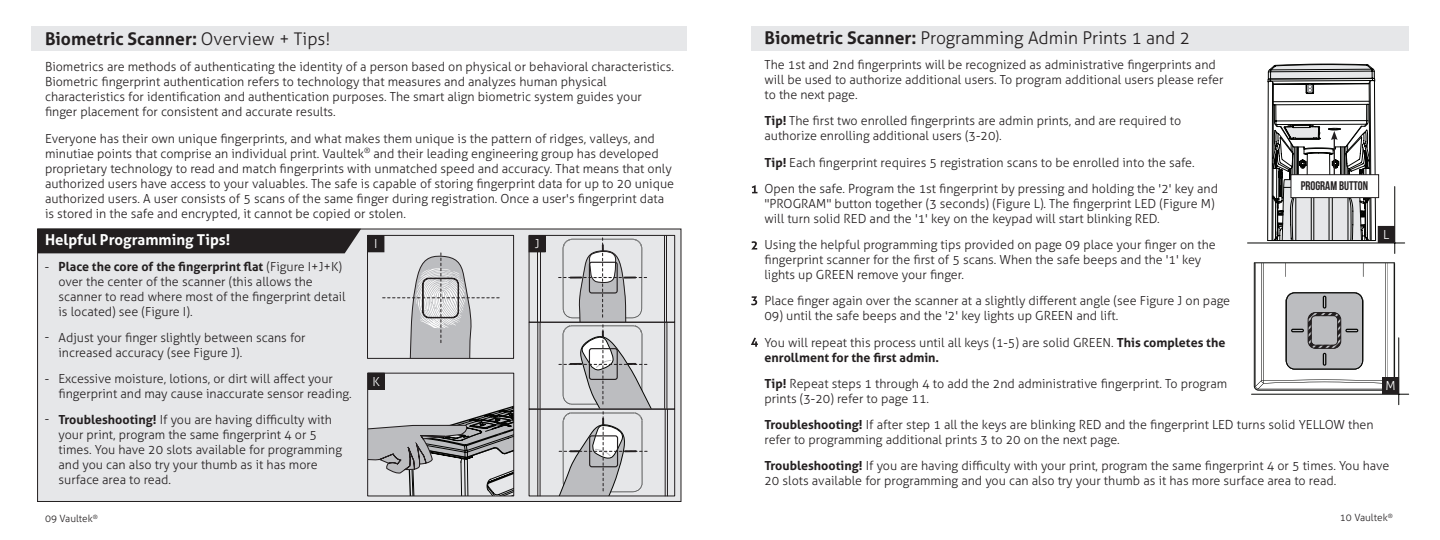
<style>
.page{position:relative;width:1440px;height:540px;background:#fff}
.page>*{position:absolute;margin:0;border:0;box-sizing:border-box;transform-origin:0 0}
.t1{font:300 17.5px "Aller";color:#231f20}
.t2{font:700 17.5px "Aller";color:#231f20}
.t3{font:700 15px "Aller";color:#fff}
.t4{font:300 12.5px/15px "Aller";color:#231f20}
.t5{font:12.5px "Bebas Neue";color:#231f20}
.t6{font:300 12.5px "Aller";color:#fff}
.t7{font:300 10px "Aller";color:#231f20}
.s1{font-weight:300}
.s2{font-weight:700}
</style>
<div class="page">
<div style="left:38px;top:229px;width:643px;height:272px;background:#e6e7e9"></div>
<svg style="left:369px;top:406px;width:143px;height:88px"></svg>
<div style="left:31px;top:26px;width:656px;height:25px;background:#e6e7e9"></div>
<div style="left:38px;top:229px;width:323px;height:24px;background:#231f20"></div>
<div style="left:367px;top:373px;width:147px;height:123px;border:1px solid #231f20"></div>
<div style="left:368px;top:236px;width:16px;height:16px;background:#231f20"></div>
<div style="left:368px;top:373px;width:16px;height:16px;background:#231f20"></div>
<div style="left:368px;top:373px;width:16px;height:17px;border:1px solid #231f20"></div>
<div style="left:529px;top:322px;width:146px;height:87px;border:1px solid #231f20"></div>
<div style="left:529px;top:235px;width:146px;height:88px;border:1px solid #231f20"></div>
<svg style="left:383px;top:253px;width:116px;height:104px"></svg>
<div style="left:367px;top:235px;width:147px;height:124px;border:1px solid #231f20"></div>
<svg style="left:534px;top:236px;width:138px;height:258px"></svg>
<div style="left:529px;top:409px;width:146px;height:87px;border:1px solid #231f20"></div>
<div style="left:529px;top:236px;width:16px;height:16px;background:#231f20"></div>
<hr style="left:1248px;top:243px;width:157px;height:1px;background:#040503">
<div style="left:751px;top:26px;width:658px;height:25px;background:#e6e7e9"></div>
<svg style="left:752px;top:185px;width:6px;height:8px"></svg>
<svg style="left:751px;top:241px;width:6px;height:9px"></svg>
<svg style="left:751px;top:296px;width:6px;height:9px"></svg>
<svg style="left:751px;top:338px;width:7px;height:9px"></svg>
<svg style="left:1253px;top:64px;width:142px;height:327px"></svg>
<hr style="left:1254px;top:262px;width:141px;height:1px;background:#040503">
<hr style="left:1252px;top:394px;width:157px;height:1px;background:#040503">
<hr style="left:1398px;top:338px;width:1px;height:67px;background:#040503">
<div style="left:1383px;top:378px;width:16px;height:16px;background:#231f20"></div>
<div style="left:1382px;top:377px;width:17px;height:17px;border:1px solid #231f20"></div>
<div style="left:1291px;top:175px;width:88px;height:23px;background:#fff"></div>
<div style="left:1291px;top:174px;width:88px;height:24px;border:1px solid #231f20"></div>
<div style="left:1378px;top:226px;width:16px;height:16px;background:#231f20"></div>
<div style="left:1378px;top:226px;width:17px;height:17px;border:1px solid #231f20"></div>
<p class="t2" style="left:45px;top:28px;width:287px">Biometric Scanner: <span class="s1">Overview + Tips!</span></p>
<p class="t4" style="left:45px;top:59px;width:631px">Biometrics are methods of authenticating the identity of a person based on physical or behavioral characteristics.<br>Biometric fingerprint authentication refers to technology that measures and analyzes human physical characteristics for identification and authentication purposes. The smart align biometric system guides your finger placement for consistent and accurate results.</p>
<p class="t4" style="left:45px;top:131px;width:631px">Everyone has their own unique fingerprints, and what makes them unique is the pattern of ridges, valleys, and minutiae points that comprise an individual print. Vaultek<sup>®</sup> and their leading engineering group has developed proprietary technology to read and match fingerprints with unmatched speed and accuracy. That means that only authorized users have access to your valuables. The safe is capable of storing fingerprint data for up to 20 unique authorized users. A user consists of 5 scans of the same finger during registration. Once a user's fingerprint data is stored in the safe and encrypted, it cannot be copied or stolen.</p>
<p class="t3" style="left:45px;top:231px;width:187px">Helpful Programming Tips!</p>
<p class="t4" style="left:58px;top:259px;width:289px"><span class="s2">Place the core of the fingerprint flat</span> (Figure I+J+K) over the center of the scanner (this allows the scanner to read where most of the fingerprint detail is located) see (Figure I).</p>
<p class="t4" style="left:58px;top:330px;width:249px">Adjust your finger slightly between scans for increased accuracy (see Figure J).</p>
<p class="t4" style="left:58px;top:371px;width:295px">Excessive moisture, lotions, or dirt will affect your fingerprint and may cause inaccurate sensor reading.</p>
<p class="t4" style="left:58px;top:413px;width:285px"><span class="s2">Troubleshooting!</span> If you are having difficulty with your print, program the same fingerprint 4 or 5 times. You have 20 slots available for programming and you can also try your thumb as it has more surface area to read.</p>
<p class="t6" style="left:374px;top:236px;width:5px">I</p>
<p class="t6" style="left:535px;top:237px;width:6px">J</p>
<p class="t4" style="left:45px;top:259px;width:6px">-</p>
<p class="t4" style="left:45px;top:329px;width:6px">-</p>
<p class="t6" style="left:372px;top:374px;width:9px">K</p>
<p class="t4" style="left:45px;top:371px;width:6px">-</p>
<p class="t4" style="left:45px;top:411px;width:6px">-</p>
<p class="t7" style="left:45px;top:512px;width:54px">09 Vaultek<sup>®</sup></p>
<p class="t1" style="left:764px;top:27px;width:427px"><span class="s2">Biometric Scanner:</span> Programming Admin Prints 1 and 2</p>
<p class="t4" style="left:764px;top:57px;width:460px">The 1st and 2nd fingerprints will be recognized as administrative fingerprints and will be used to authorize additional users. To program additional users please refer to the next page.</p>
<p class="t4" style="left:764px;top:114px;width:418px"><span class="s2">Tip!</span> The first two enrolled fingerprints are admin prints, and are required to authorize enrolling additional users (3-20).</p>
<p class="t4" style="left:764px;top:155px;width:432px"><span class="s2">Tip!</span> Each fingerprint requires 5 registration scans to be enrolled into the safe.</p>
<p class="t4" style="left:764px;top:181px;width:455px">Open the safe. Program the 1st fingerprint by pressing and holding the '2' key and "PROGRAM" button together (3 seconds) (Figure L). The fingerprint LED (Figure M) will turn solid RED and the '1' key on the keypad will start blinking RED.</p>
<p class="t4" style="left:764px;top:237px;width:453px">Using the helpful programming tips provided on page 09 place your finger on the fingerprint scanner for the first of 5 scans. When the safe beeps and the '1' key lights up GREEN remove your finger.</p>
<p class="t4" style="left:764px;top:294px;width:467px">Place finger again over the scanner at a slightly different angle (see Figure J on page</p>
<p class="t4" style="left:764px;top:309px;width:355px">09) until the safe beeps and the '2' key lights up GREEN and lift.</p>
<p class="t4" style="left:764px;top:335px;width:462px">You will repeat this process until all keys (1-5) are solid GREEN. <span class="s2">This completes the enrollment for the first admin.</span></p>
<p class="t4" style="left:764px;top:376px;width:464px"><span class="s2">Tip!</span> Repeat steps 1 through 4 to add the 2nd administrative fingerprint. To program prints (3-20) refer to page 11.</p>
<p class="t5" style="left:1301px;top:179px;width:69px">PROGRAM BUTTON</p>
<p class="t6" style="left:1383px;top:227px;width:8px">L</p>
<p class="t6" style="left:1385px;top:378px;width:12px">M</p>
<p class="t4" style="left:764px;top:417px;width:611px"><span class="s2">Troubleshooting!</span> If after step 1 all the keys are blinking RED and the fingerprint LED turns solid YELLOW then refer to programming additional prints 3 to 20 on the next page.</p>
<p class="t4" style="left:764px;top:458px;width:626px"><span class="s2">Troubleshooting!</span> If you are having difficulty with your print, program the same fingerprint 4 or 5 times. You have<br>20 slots available for programming and you can also try your thumb as it has more surface area to read.</p>
<p class="t7" style="left:1340px;top:511px;width:54px">10 Vaultek<sup>®</sup></p>
</div>
